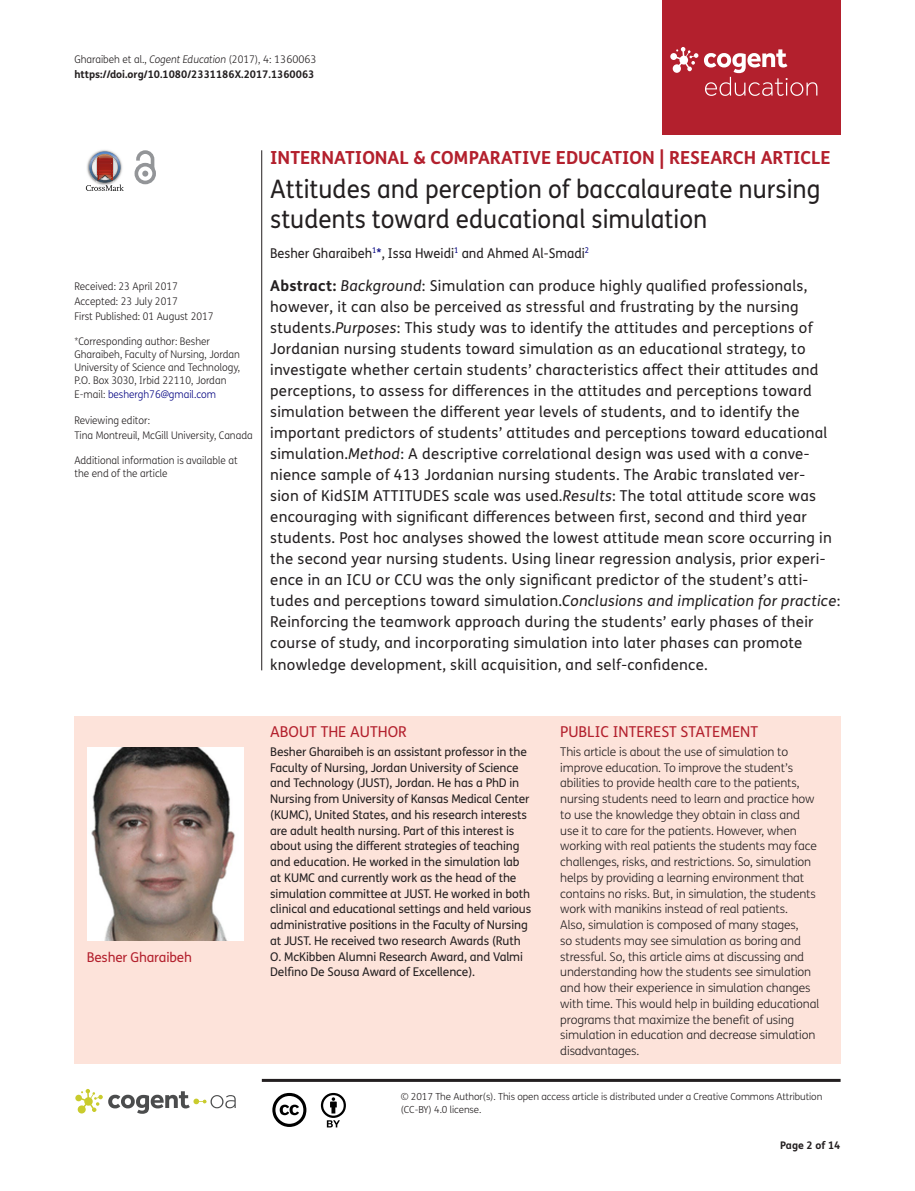
<style>
.page{position:relative;width:915px;height:1191px;background:#fff}
.page>*{position:absolute;margin:0;border:0;box-sizing:border-box;transform-origin:0 0}
.t1{font:25.5px/30px "FS Me Pro";color:#231f20;scale:.95 1}
.t2{font:700 18px "FS Me Pro";color:#b3202d}
.t3{font:15px/21px "FS Me Pro";letter-spacing:.02em;color:#231f20}
.t4{font:15px "FS Me Pro";color:#b3202d}
.t5{font:13.5px "FS Me Pro";color:#231f20;scale:.95 1}
.t6{font:13.5px "FS Me Pro";letter-spacing:-.01em;color:#b3202d}
.t7{font:300 12px/15.8px "FS Me Pro";letter-spacing:-.01em;color:#231f20}
.t8{font:12px/15.8px "FS Me Pro";letter-spacing:-.01em;color:#231f20}
.t9{font:300 10.5px/12.8px "FS Me Pro";color:#231f20;scale:.95 1}
.t10{font:700 10.5px/15px "FS Me Pro";color:#231f20}
.t11{font:300 10.5px "FS Me Pro";color:#000080;scale:.95 1}
.t12{font:300 9.75px/12.8px "FS Me Pro";letter-spacing:-.01em;color:#231f20}
.s1{font-weight:300}
.s2{font-weight:300;font-style:italic}
.s3{color:#231f20}
.s4{color:#000080}
.s5{font-weight:700}
.s6{font-style:italic}
</style>
<div class="page">
<div style="left:661px;top:0;width:179px;height:134px;background:#b3202d"></div>
<svg style="left:670px;top:47px;width:147px;height:49px"></svg>
<div style="left:74px;top:717px;width:766px;height:346px;background:#fde3da"></div>
<svg style="left:86px;top:151px;width:38px;height:40px"></svg>
<svg style="left:134px;top:150px;width:22px;height:34px"></svg>
<hr style="left:261px;top:150px;width:1px;height:520px;background:#231f20">
<hr style="left:262px;top:1078px;width:578px;height:3px;background:#231f20">
<svg style="left:75px;top:1089px;width:161px;height:24px"></svg>
<svg style="left:272px;top:1093px;width:34px;height:34px"></svg>
<svg style="left:321px;top:1093px;width:25px;height:34px"></svg>
<img style="left:88px;top:747px;width:155px;height:193px">
<p class="t10" style="left:74px;top:51px;width:243px"><span class="s1">Gharaibeh et al.,</span> <span class="s2">Cogent Education</span> <span class="s1">(2017), 4: 1360063 </span>https://doi.org/10.1080/2331186X.2017.1360063</p>
<p class="t9" style="left:74px;top:279px;width:148px;line-height:14.9px">Received: 23 April 2017<br>Accepted: 23 July 2017<br>First Published: 01 August 2017</p>
<p class="t9" style="left:74px;top:335px;width:176px">*Corresponding author: Besher Gharaibeh, Faculty of Nursing, Jordan University of Science and Technology, P.O. Box 3030, Irbid 22110, Jordan</p>
<p class="t11" style="left:74px;top:387px;width:151px"><span class="s3">E-mail:</span> beshergh76@gmail.com</p>
<p class="t9" style="left:74px;top:412px;width:189px;line-height:14.9px">Reviewing editor:<br>Tina Montreuil, McGill University, Canada</p>
<p class="t9" style="left:74px;top:454px;width:173px">Additional information is available at the end of the article</p>
<p class="t2" style="left:270px;top:143px;width:561px">INTERNATIONAL &amp; COMPARATIVE EDUCATION | RESEARCH ARTICLE</p>
<h1 class="t1" style="left:270px;top:174px;width:580px">Attitudes and perception of baccalaureate nursing students toward educational simulation</h1>
<p class="t5" style="left:270px;top:243px;width:337px">Besher Gharaibeh<sup>1</sup><span class="s4">*</span>, Issa Hweidi<sup>1</sup> and Ahmed Al-Smadi<sup>2</sup></p>
<p class="t3" style="left:270px;top:275px;width:571px"><span class="s5">Abstract:</span> <span class="s6">Background</span>: Simulation can produce highly qualified professionals, however, it can also be perceived as stressful and frustrating by the nursing students.<span class="s6">Purposes</span>: This study was to identify the attitudes and perceptions of Jordanian nursing students toward simulation as an educational strategy, to investigate whether certain students’ characteristics affect their attitudes and perceptions, to assess for differences in the attitudes and perceptions toward simulation between the different year levels of students, and to identify the important predictors of students’ attitudes and perceptions toward educational simulation.<span class="s6">Method</span>: A descriptive correlational design was used with a conve&shy;nience sample of 413 Jordanian nursing students. The Arabic translated ver-<br>sion of KidSIM ATTITUDES scale was used.<span class="s6">Results</span>: The total attitude score was encouraging with significant differences between first, second and third year students. Post hoc analyses showed the lowest attitude mean score occurring in the second year nursing students. Using linear regression analysis, prior experi&shy;ence in an ICU or CCU was the only significant predictor of the student’s atti&shy;tudes and perceptions toward simulation.<span class="s6">Conclusions and implication for practice</span>:<br>Reinforcing the teamwork approach during the students’ early phases of their course of study, and incorporating simulation into later phases can promote knowledge development, skill acquisition, and self-confidence.</p>
<p class="t6" style="left:87px;top:947px;width:107px">Besher Gharaibeh</p>
<p class="t4" style="left:270px;top:721px;width:138px">ABOUT THE AUTHOR</p>
<p class="t8" style="left:270px;top:743px;width:262px">Besher Gharaibeh is an assistant professor in the Faculty of Nursing, Jordan University of Science and Technology (JUST), Jordan. He has a PhD in Nursing from University of Kansas Medical Center (KUMC), United States, and his research interests are adult health nursing. Part of this interest is about using the different strategies of teaching and education. He worked in the simulation lab at KUMC and currently work as the head of the simulation committee at JUST. He worked in both clinical and educational settings and held various administrative positions in the Faculty of Nursing at JUST. He received two research Awards (Ruth O. McKibben Alumni Research Award, and Valmi Delfino De Sousa Award of Excellence).</p>
<p class="t4" style="left:560px;top:721px;width:199px">PUBLIC INTEREST STATEMENT</p>
<p class="t7" style="left:560px;top:743px;width:260px">This article is about the use of simulation to improve education. To improve the student’s abilities to provide health care to the patients, nursing students need to learn and practice how to use the knowledge they obtain in class and use it to care for the patients. However, when working with real patients the students may face challenges, risks, and restrictions. So, simulation helps by providing a learning environment that contains no risks. But, in simulation, the students work with manikins instead of real patients.<br>Also, simulation is composed of many stages,<br>so students may see simulation as boring and stressful. So, this article aims at discussing and understanding how the students see simulation and how their experience in simulation changes with time. This would help in building educational programs that maximize the benefit of using simulation in education and decrease simulation disadvantages.</p>
<p class="t12" style="left:400px;top:1090px;width:423px">© 2017 The Author(s). This open access article is distributed under a Creative Commons Attribution (CC-BY) 4.0 license.</p>
<p class="t10" style="left:780px;top:1137px;width:62px">Page 2 of 14</p>
</div>
